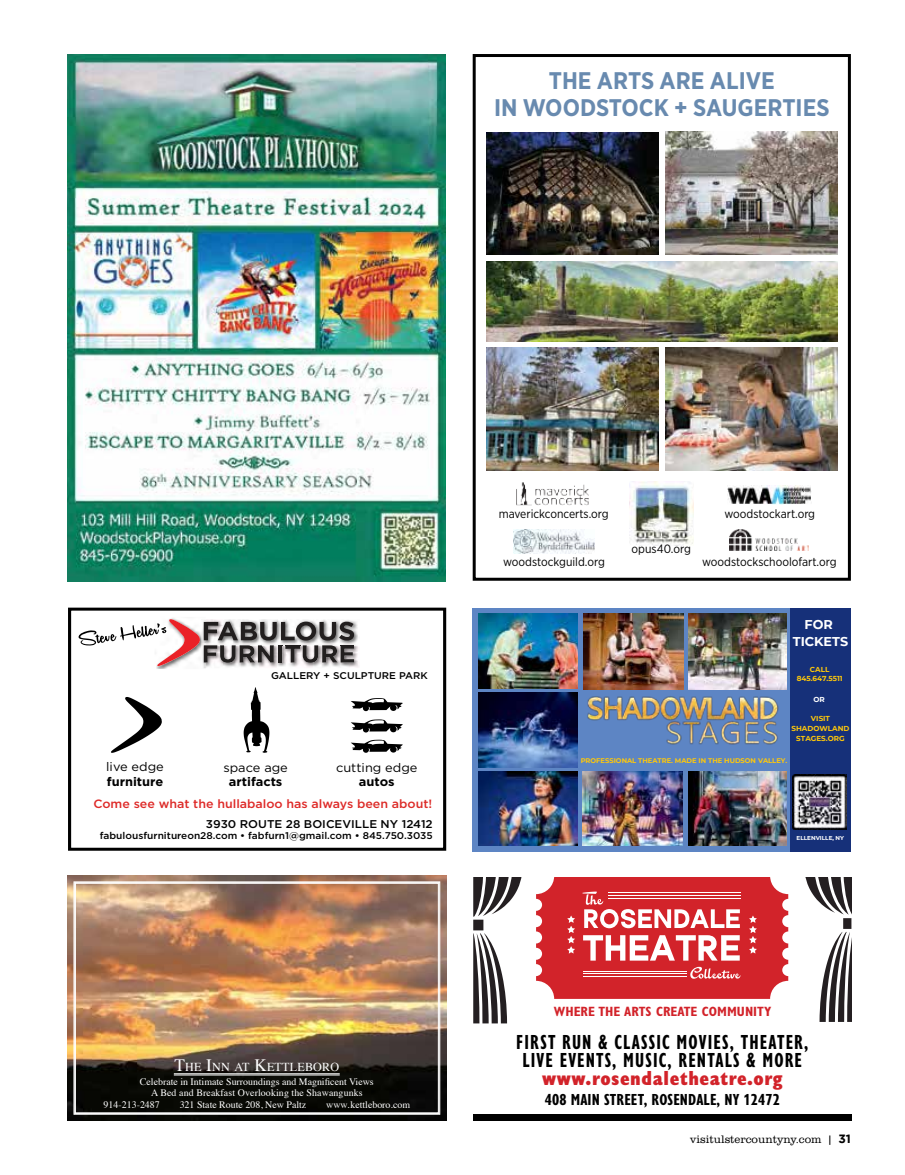
<style>
.page{position:relative;width:905px;height:1175px;background:#fff}
.page>*{position:absolute;margin:0;border:0;box-sizing:border-box;transform-origin:0 0}
.t1{font:700 24px/27px "Gotham Narrow";color:#688aaf;text-align:center}
.t2{font:700 condensed 21px/18px "Gill Sans Nova";letter-spacing:.06em;color:#000;scale:.9 1}
.t3{font:800 condensed 21px "Gill Sans Nova";letter-spacing:.03em;color:#d2232a}
.t4{font:700 condensed 16.5px "Gill Sans Nova";letter-spacing:.01em;color:#000}
.t5{font:700 condensed 13.5px "Gill Sans";color:#d2232a}
.t6{font:700 12.75px/17px "Montserrat";color:#fff;text-align:center}
.t7{font:12.3px "Gotham";color:#000;scale:1.04 1}
.t8{font:700 12.3px "Gotham";color:#000;scale:1.04 1}
.t9{font:12.15px "Times";letter-spacing:.015em;color:#fff}
.t10{font:12px "Gotham Narrow";color:#000}
.t11{font:500 12px "Gotham";color:#de2a28;scale:1.04 1}
.t12{font:500 11.25px "Gotham";color:#000;scale:1.04 1}
.t13{font:300 11.25px "Clarendon URW";color:#000}
.t14{font:9.9px "Times";color:#fff}
.t15{font:500 9.75px "Gotham";color:#000;scale:1.04 1}
.t16{font:700 7.2px/9.6px "Montserrat";color:#ffc80a;text-align:center}
.t17{font:700 7.2px "Montserrat";color:#fff}
.t18{font:700 6.75px "Montserrat";color:#ffc80a}
.t19{font:700 5.7px "Montserrat";color:#fff}
.s1{color:#dc2b28}
.s2{color:#dc2b27}
.s3{font-size:17.4px}
.s4{font-family:"Gotham";font-weight:700;font-size:12px}
</style>
<div class="page">
<img style="left:68px;top:54px;width:378px;height:527px">
<img style="left:729px;top:529px;width:79px;height:22px">
<img style="left:629px;top:481px;width:64px;height:64px">
<div style="left:472px;top:54px;width:378px;height:526px;border:3px solid #000"></div>
<img style="left:727px;top:485px;width:84px;height:19px">
<img style="left:665px;top:132px;width:172px;height:123px">
<img style="left:486px;top:262px;width:351px;height:79px">
<img style="left:665px;top:348px;width:172px;height:123px">
<img style="left:486px;top:348px;width:172px;height:122px">
<img style="left:513px;top:529px;width:81px;height:24px">
<img style="left:486px;top:132px;width:172px;height:123px">
<img style="left:516px;top:482px;width:73px;height:24px">
<div style="left:472px;top:608px;width:378px;height:243px;background:#5d85c4"></div>
<img style="left:478px;top:613px;width:99px;height:75px">
<img style="left:478px;top:692px;width:99px;height:75px">
<img style="left:478px;top:771px;width:99px;height:74px">
<img style="left:583px;top:675px;width:201px;height:70px">
<img style="left:582px;top:771px;width:101px;height:74px">
<img style="left:688px;top:771px;width:98px;height:74px">
<img style="left:583px;top:613px;width:100px;height:76px">
<img style="left:688px;top:613px;width:98px;height:76px">
<div style="left:790px;top:608px;width:60px;height:243px;background:#163079"></div>
<img style="left:792px;top:774px;width:54px;height:55px">
<img style="left:156px;top:618px;width:49px;height:51px">
<img style="left:201px;top:621px;width:158px;height:47px">
<svg style="left:244px;top:687px;width:25px;height:65px"></svg>
<svg style="left:111px;top:697px;width:51px;height:56px"></svg>
<svg style="left:351px;top:739px;width:52px;height:13px"></svg>
<svg style="left:351px;top:719px;width:52px;height:13px"></svg>
<svg style="left:351px;top:698px;width:52px;height:13px"></svg>
<svg style="left:78px;top:619px;width:276px;height:47px"></svg>
<div style="left:68px;top:607px;width:378px;height:243px;border:3px solid #000"></div>
<svg style="left:536px;top:877px;width:252px;height:121px"></svg>
<hr style="left:608px;top:892px;width:132px;height:1px;background:#fff">
<hr style="left:608px;top:895px;width:132px;height:1px;background:#fff">
<hr style="left:608px;top:898px;width:132px;height:1px;background:#fff">
<svg style="left:473px;top:877px;width:49px;height:146px"></svg>
<svg style="left:805px;top:877px;width:46px;height:145px"></svg>
<div style="left:473px;top:1114px;width:378px;height:6px;background:#000"></div>
<img style="left:67px;top:875px;width:379px;height:245px">
<img style="left:74px;top:881px;width:366px;height:233px">
<div style="left:75px;top:883px;width:363px;height:229px;border:1px solid #fff"></div>
<hr style="left:174px;top:1073px;width:166px;height:1px;background:#fff">
<hr style="left:174px;top:1074px;width:166px;height:1px;background:#fff">
<h1 class="t1" style="left:494px;top:67px;width:337px">THE ARTS ARE ALIVE<br>IN WOODSTOCK + SAUGERTIES</h1>
<p class="t15" style="left:271px;top:669px;width:152px">GALLERY + SCULPTURE PARK</p>
<p class="t7" style="left:106px;top:759px;width:57px">live edge</p>
<p class="t8" style="left:107px;top:774px;width:56px">furniture</p>
<p class="t7" style="left:336px;top:760px;width:80px">cutting edge</p>
<p class="t8" style="left:359px;top:775px;width:36px">autos</p>
<p class="t11" style="left:93px;top:797px;width:327px">Come see <span class="s1">what</span> the hullabaloo has always <span class="s2">been about!</span></p>
<p class="t7" style="left:223px;top:760px;width:63px">space age</p>
<p class="t8" style="left:229px;top:775px;width:53px">artifacts</p>
<p class="t12" style="left:206px;top:817px;width:219px">3930 ROUTE 28 BOICEVILLE NY 12412</p>
<p class="t15" style="left:100px;top:830px;width:321px">fabulousfurnitureon28.com • fabfurn1@gmail.com • 845.750.3035</p>
<p class="t9" style="left:174px;top:1055px;width:166px"><span class="s3">T</span>HE <span class="s3">I</span>NN AT <span class="s3">K</span>ETTLEBORO</p>
<p class="t14" style="left:140px;top:1072px;width:235px">Celebrate in Intimate Surroundings and Magnificent Views</p>
<p class="t14" style="left:151px;top:1083px;width:213px">A Bed and Breakfast Overlooking the Shawangunks</p>
<p class="t14" style="left:104px;top:1095px;width:58px">914-213-2487</p>
<p class="t14" style="left:180px;top:1095px;width:128px">321 State Route 208, New Paltz</p>
<p class="t14" style="left:326px;top:1095px;width:85px">www.kettleboro.com</p>
<p class="t10" style="left:498px;top:506px;width:111px">maverickconcerts.org</p>
<p class="t10" style="left:503px;top:554px;width:103px">woodstockguild.org</p>
<p class="t10" style="left:631px;top:541px;width:61px">opus40.org</p>
<p class="t10" style="left:724px;top:506px;width:92px">woodstockart.org</p>
<p class="t10" style="left:702px;top:554px;width:136px">woodstockschoolofart.org</p>
<p class="t6" style="left:792px;top:615px;width:57px">FOR<br>TICKETS</p>
<p class="t16" style="left:796px;top:664px;width:47px">CALL<br>845.647.5511</p>
<p class="t16" style="left:791px;top:713px;width:59px">VISIT<br>SHADOWLAND<br>STAGES.ORG</p>
<p class="t17" style="left:813px;top:694px;width:13px">OR</p>
<p class="t18" style="left:580px;top:755px;width:208px">PROFESSIONAL THEATRE. MADE IN THE HUDSON VALLEY.</p>
<p class="t19" style="left:796px;top:833px;width:49px">ELLENVILLE, NY</p>
<h3 class="t5" style="left:554px;top:1002px;width:219px">WHERE THE ARTS CREATE COMMUNITY</h3>
<h2 class="t2" style="left:516px;top:1032px;width:326px">FIRST RUN &amp; CLASSIC MOVIES, THEATER,<br>LIVE EVENTS, MUSIC, RENTALS &amp; MORE</h2>
<h2 class="t3" style="left:542px;top:1063px;width:242px">www.rosendaletheatre.org</h2>
<h3 class="t4" style="left:545px;top:1088px;width:236px">408 MAIN STREET, ROSENDALE, NY 12472</h3>
<p class="t13" style="left:690px;top:1131px;width:162px">visitulstercountyny.com | <span class="s4">31</span></p>
</div>
